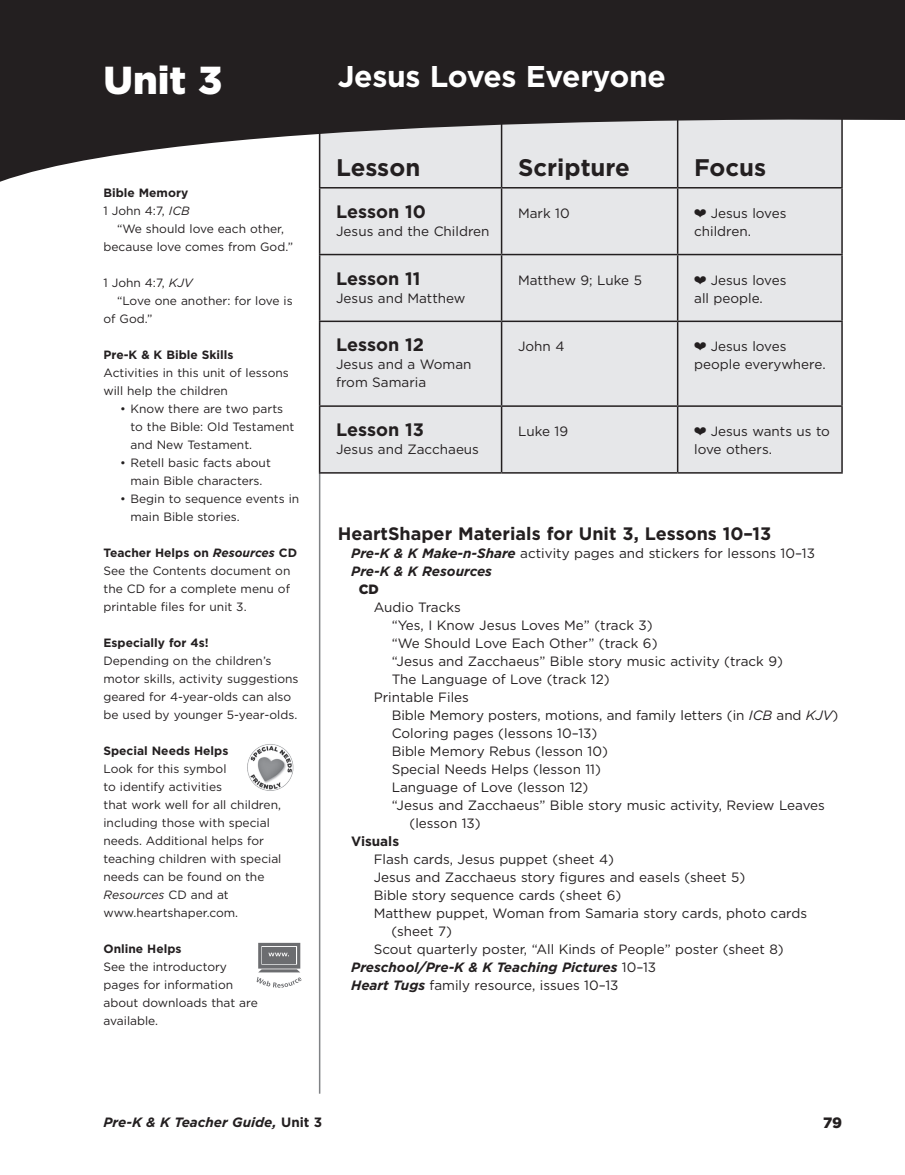
<style>
.page{position:relative;width:905px;height:1175px;background:#fff}
.page>*{position:absolute;margin:0;border:0;box-sizing:border-box;transform-origin:0 0}
.t1{font:900 39px "Gotham";color:#fff}
.t2{font:700 30px "Gotham";letter-spacing:-.01em;color:#fff}
.t3{font:700 24px "Gotham";color:#231f20}
.t4{font:700 18px "Gotham";color:#231f20}
.t5{font:900 15px "Gotham";color:#231f20}
.t6{font:13.5px/18px "Gotham";color:#231f20}
.t7{font:italic 700 13.5px "Gotham";color:#231f20}
.t8{font:700 13.5px "Gotham";color:#231f20}
.t9{font:900 13.5px "Gotham";color:#231f20}
.t10{font:12px/18px "Gotham";color:#231f20}
.t11{font:700 12px "Gotham";color:#231f20}
.s1{font-style:italic}
.s2{font-weight:700}
.s3{font-weight:700;font-style:italic}
.s4{font-weight:400;font-style:normal}
.s5{font-style:normal}
</style>
<div class="page">
<hr style="left:319px;top:121px;width:1px;height:972px;background:#808285">
<div style="left:320px;top:182px;width:521px;height:290px;background:#e6e7e9"></div>
<hr style="left:319px;top:115px;width:1px;height:72px;background:#231f20">
<hr style="left:500px;top:115px;width:2px;height:72px;background:#231f20">
<hr style="left:676px;top:115px;width:2px;height:72px;background:#231f20">
<hr style="left:841px;top:115px;width:1px;height:72px;background:#231f20">
<hr style="left:319px;top:187px;width:182px;height:1px;background:#231f20">
<hr style="left:319px;top:188px;width:1px;height:66px;background:#231f20">
<hr style="left:501px;top:187px;width:176px;height:1px;background:#231f20">
<hr style="left:500px;top:188px;width:2px;height:66px;background:#231f20">
<hr style="left:677px;top:187px;width:165px;height:1px;background:#231f20">
<hr style="left:676px;top:188px;width:2px;height:66px;background:#231f20">
<hr style="left:841px;top:188px;width:1px;height:66px;background:#231f20">
<hr style="left:319px;top:254px;width:182px;height:1px;background:#231f20">
<hr style="left:319px;top:255px;width:1px;height:65px;background:#231f20">
<hr style="left:501px;top:254px;width:176px;height:1px;background:#231f20">
<hr style="left:500px;top:255px;width:2px;height:65px;background:#231f20">
<hr style="left:677px;top:254px;width:165px;height:1px;background:#231f20">
<hr style="left:676px;top:255px;width:2px;height:65px;background:#231f20">
<hr style="left:841px;top:255px;width:1px;height:65px;background:#231f20">
<hr style="left:319px;top:320px;width:182px;height:2px;background:#231f20">
<hr style="left:319px;top:322px;width:1px;height:83px;background:#231f20">
<hr style="left:501px;top:320px;width:176px;height:2px;background:#231f20">
<hr style="left:500px;top:322px;width:2px;height:83px;background:#231f20">
<hr style="left:677px;top:320px;width:165px;height:2px;background:#231f20">
<hr style="left:676px;top:322px;width:2px;height:83px;background:#231f20">
<hr style="left:841px;top:322px;width:1px;height:83px;background:#231f20">
<hr style="left:319px;top:405px;width:182px;height:2px;background:#231f20">
<hr style="left:319px;top:407px;width:1px;height:65px;background:#231f20">
<hr style="left:501px;top:405px;width:176px;height:2px;background:#231f20">
<hr style="left:500px;top:407px;width:2px;height:65px;background:#231f20">
<hr style="left:677px;top:405px;width:165px;height:2px;background:#231f20">
<hr style="left:676px;top:407px;width:2px;height:65px;background:#231f20">
<hr style="left:841px;top:407px;width:1px;height:65px;background:#231f20">
<hr style="left:319px;top:472px;width:182px;height:1px;background:#231f20">
<hr style="left:501px;top:472px;width:176px;height:1px;background:#231f20">
<hr style="left:677px;top:472px;width:165px;height:1px;background:#231f20">
<svg style="left:0;top:0;width:904px;height:182px;fill:#231f20"></svg>
<img style="left:247px;top:744px;width:47px;height:47px">
<svg style="left:256px;top:942px;width:45px;height:45px"></svg>
<svg style="left:694px;top:209px;width:11px;height:8px"></svg>
<svg style="left:694px;top:276px;width:11px;height:8px"></svg>
<svg style="left:694px;top:342px;width:11px;height:9px"></svg>
<svg style="left:694px;top:427px;width:11px;height:8px"></svg>
<h1 class="t1" style="left:103px;top:53px;width:120px">Unit 3</h1>
<h2 class="t2" style="left:337px;top:56px;width:329px">Jesus Loves Everyone</h2>
<p class="t11" style="left:103px;top:184px;width:86px">Bible Memory</p>
<p class="t10" style="left:103px;top:201px;width:88px">1 John 4:7, <span class="s1">ICB</span></p>
<p class="t10" style="left:117px;top:219px;width:168px">“We should love each other,</p>
<p class="t10" style="left:103px;top:237px;width:191px">because love comes from God.”</p>
<p class="t10" style="left:103px;top:273px;width:91px">1 John 4:7, <span class="s1">KJV</span></p>
<p class="t10" style="left:117px;top:291px;width:177px">“Love one another: for love is</p>
<p class="t10" style="left:103px;top:309px;width:51px">of God.”</p>
<p class="t11" style="left:103px;top:346px;width:131px">Pre-K &amp; K Bible Skills</p>
<p class="t10" style="left:103px;top:363px;width:187px">Activities in this unit of lessons will help the children</p>
<p class="t10" style="left:130px;top:399px;width:165px;text-indent:-10px">• Know there are two parts to the Bible: Old Testament and New Testament.</p>
<p class="t10" style="left:120px;top:453px;width:152px;text-align:center">• Retell basic facts about main Bible characters.</p>
<p class="t10" style="left:130px;top:489px;width:170px;text-indent:-10px">• Begin to sequence events in main Bible stories.</p>
<p class="t10" style="left:103px;top:543px;width:195px"><span class="s2">Teacher Helps on</span> <span class="s3">Resources</span> <span class="s2">CD<br></span>See the Contents document on the CD for a complete menu of printable files for unit 3.</p>
<p class="t11" style="left:103px;top:634px;width:107px">Especially for 4s!</p>
<p class="t10" style="left:103px;top:651px;width:196px">Depending on the children’s motor skills, activity suggestions geared for 4-year-olds can also be used by younger 5-year-olds.</p>
<p class="t11" style="left:103px;top:742px;width:126px">Special Needs Helps</p>
<p class="t10" style="left:103px;top:759px;width:179px">Look for this symbol<br>to identify activities<br>that work well for all children, including those with special needs. Additional helps for teaching children with special needs can be found on the<br><span class="s1">Resources</span> CD and at www.heartshaper.com.</p>
<p class="t11" style="left:103px;top:940px;width:79px">Online Helps</p>
<p class="t10" style="left:103px;top:957px;width:156px">See the introductory pages for information about downloads that are available.</p>
<h3 class="t3" style="left:336px;top:151px;width:86px">Lesson</h3>
<h3 class="t3" style="left:518px;top:151px;width:113px">Scripture</h3>
<h3 class="t3" style="left:694px;top:151px;width:74px">Focus</h3>
<h3 class="t4" style="left:336px;top:199px;width:91px">Lesson 10</h3>
<p class="t6" style="left:336px;top:222px;width:155px">Jesus and the Children</p>
<p class="t6" style="left:518px;top:204px;width:53px">Mark 10</p>
<p class="t6" style="left:694px;top:204px;width:94px;text-indent:16px">Jesus loves children.</p>
<h3 class="t4" style="left:336px;top:266px;width:86px">Lesson 11</h3>
<p class="t6" style="left:336px;top:288px;width:131px">Jesus and Matthew</p>
<p class="t6" style="left:518px;top:270px;width:125px">Matthew 9; Luke 5</p>
<p class="t6" style="left:694px;top:270px;width:94px;text-indent:16px">Jesus loves all people.</p>
<h3 class="t4" style="left:336px;top:333px;width:89px">Lesson 12</h3>
<p class="t6" style="left:336px;top:355px;width:137px">Jesus and a Woman from Samaria</p>
<p class="t6" style="left:518px;top:337px;width:48px">John 4</p>
<p class="t6" style="left:694px;top:337px;width:133px;text-indent:16px">Jesus loves people everywhere.</p>
<h3 class="t4" style="left:336px;top:418px;width:89px">Lesson 13</h3>
<p class="t6" style="left:336px;top:440px;width:144px">Jesus and Zacchaeus</p>
<p class="t6" style="left:518px;top:422px;width:52px">Luke 19</p>
<p class="t6" style="left:694px;top:422px;width:137px;text-indent:16px">Jesus wants us to love others.</p>
<h3 class="t4" style="left:337px;top:521px;width:435px">HeartShaper Materials for Unit 3, Lessons 10–13</h3>
<p class="t6" style="left:351px;top:543px;width:465px"><span class="s3">Pre-K &amp; K Make-n-Share</span> activity pages and stickers for lessons 10–13<br><span class="s3">Pre-K &amp; K Resources</span></p>
<p class="t9" style="left:358px;top:579px;width:22px">CD</p>
<p class="t6" style="left:373px;top:597px;width:89px">Audio Tracks</p>
<p class="t6" style="left:391px;top:615px;width:262px">“Yes, I Know Jesus Loves Me” (track 3)</p>
<p class="t6" style="left:391px;top:633px;width:267px">“We Should Love Each Other” (track 6)</p>
<p class="t6" style="left:391px;top:651px;width:393px">“Jesus and Zacchaeus” Bible story music activity (track 9)</p>
<p class="t6" style="left:391px;top:669px;width:219px">The Language of Love (track 12)</p>
<p class="t6" style="left:373px;top:687px;width:97px">Printable Files</p>
<p class="t6" style="left:391px;top:705px;width:448px">Bible Memory posters, motions, and family letters (in <span class="s1">ICB</span> and <span class="s1">KJV</span>)</p>
<p class="t6" style="left:391px;top:723px;width:207px">Coloring pages (lessons 10–13)</p>
<p class="t6" style="left:391px;top:741px;width:218px">Bible Memory Rebus (lesson 10)</p>
<p class="t6" style="left:391px;top:759px;width:211px">Special Needs Helps (lesson 11)</p>
<p class="t6" style="left:391px;top:777px;width:198px">Language of Love (lesson 12)</p>
<p class="t6" style="left:391px;top:795px;width:435px">“Jesus and Zacchaeus” Bible story music activity, Review Leaves</p>
<p class="t6" style="left:409px;top:813px;width:73px">(lesson 13)</p>
<p class="t8" style="left:351px;top:832px;width:49px">Visuals</p>
<p class="t6" style="left:373px;top:849px;width:242px">Flash cards, Jesus puppet (sheet 4)</p>
<p class="t6" style="left:373px;top:867px;width:373px">Jesus and Zacchaeus story figures and easels (sheet 5)</p>
<p class="t6" style="left:373px;top:885px;width:249px">Bible story sequence cards (sheet 6)</p>
<p class="t6" style="left:373px;top:903px;width:435px">Matthew puppet, Woman from Samaria story cards, photo cards</p>
<p class="t6" style="left:391px;top:921px;width:62px">(sheet 7)</p>
<p class="t6" style="left:373px;top:939px;width:411px">Scout quarterly poster, “All Kinds of People” poster (sheet 8)</p>
<p class="t7" style="left:351px;top:958px;width:306px">Preschool/Pre-K &amp; K Teaching Pictures <span class="s4">10–13</span></p>
<p class="t6" style="left:351px;top:975px;width:269px"><span class="s3">Heart Tugs</span> family resource, issues 10–13</p>
<p class="t7" style="left:103px;top:1113px;width:220px">Pre-K &amp; K Teacher Guide, <span class="s5">Unit 3</span></p>
<p class="t5" style="left:822px;top:1112px;width:20px">79</p>
</div>
